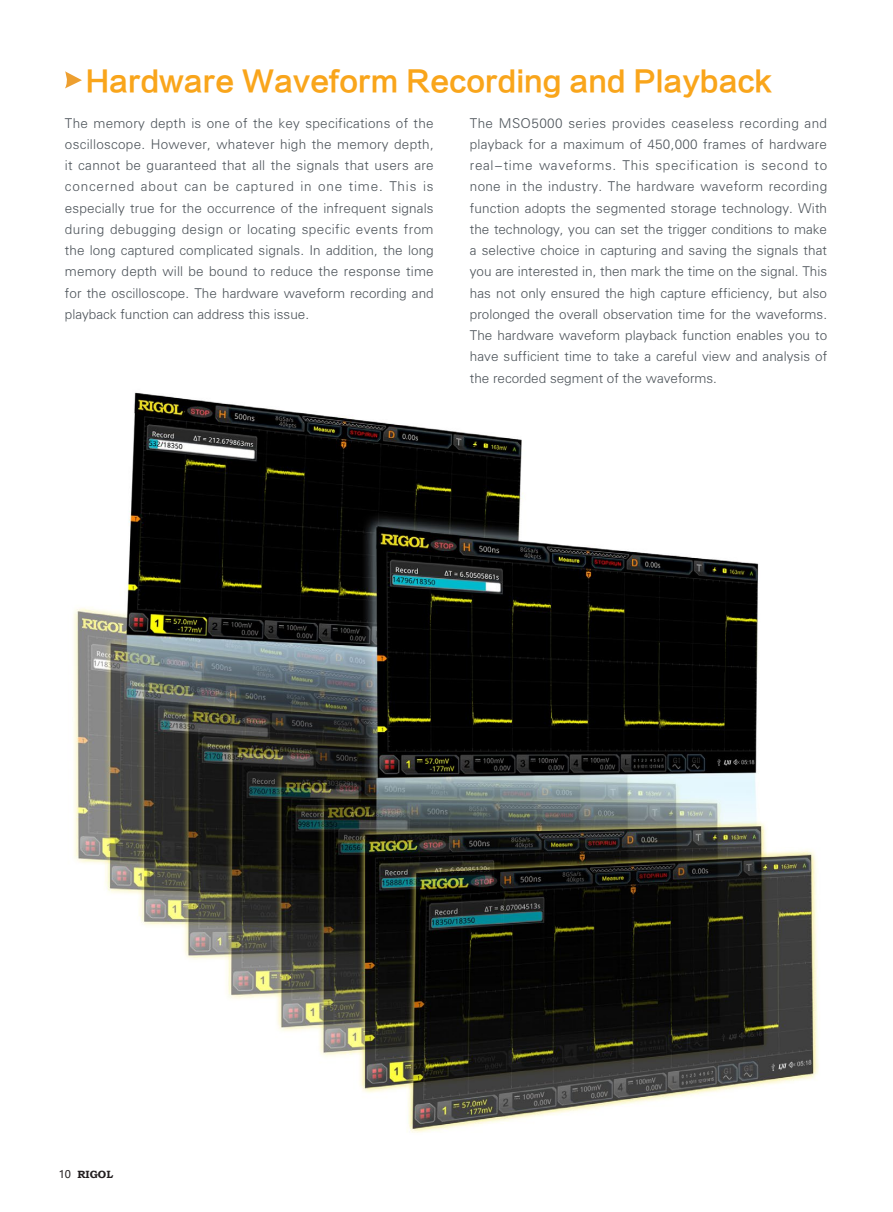
<style>
.page{position:relative;width:893px;height:1212px;background:#fff}
.page>*{position:absolute;margin:0;border:0;box-sizing:border-box;transform-origin:0 0}
.t1{font:28.5px "FZLTZHK GBK1 0";color:#f9a51b}
.界面图说明文件{font:13.5px/21.3px "FZXH1 JW GB1 0";color:#4d545a;text-align:justify}
.t2{font:700 10.5px "Bookman Old Style";color:#231f20}
.s1{font-family:"Microsoft Ya Hei";font-weight:400}
</style>
<div class="page">
<img style="left:74px;top:392px;width:745px;height:741px">
<svg style="left:65px;top:71px;width:17px;height:17px"></svg>
<p class="t1" style="left:85px;top:66px;width:688px">Hardware Waveform Recording and Playback</p>
<p class="界面图说明文件" style="left:65px;top:113px;width:370px">The memory depth is one of the key specifications of the oscilloscope. However, whatever high the memory depth, it cannot be guaranteed that all the signals that users are concerned about can be captured in one time. This is especially true for the occurrence of the infrequent signals during debugging design or locating specific events from the long captured complicated signals. In addition, the long memory depth will be bound to reduce the response time for the oscilloscope. The hardware waveform recording and playback function can address this issue.</p>
<p class="界面图说明文件" style="left:470px;top:113px;width:359px">The MSO5000 series provides ceaseless recording and playback for a maximum of 450,000 frames of hardware real-time waveforms. This specification is second to none in the industry. The hardware waveform recording function adopts the segmented storage technology. With the technology, you can set the trigger conditions to make a selective choice in capturing and saving the signals that you are interested in, then mark the time on the signal. This has not only ensured the high capture efficiency, but also prolonged the overall observation time for the waveforms.<br>The hardware waveform playback function enables you to have sufficient time to take a careful view and analysis of the recorded segment of the waveforms.</p>
<p class="t2" style="left:59px;top:1167px;width:56px"><span class="s1">10</span> RIGOL</p>
</div>
